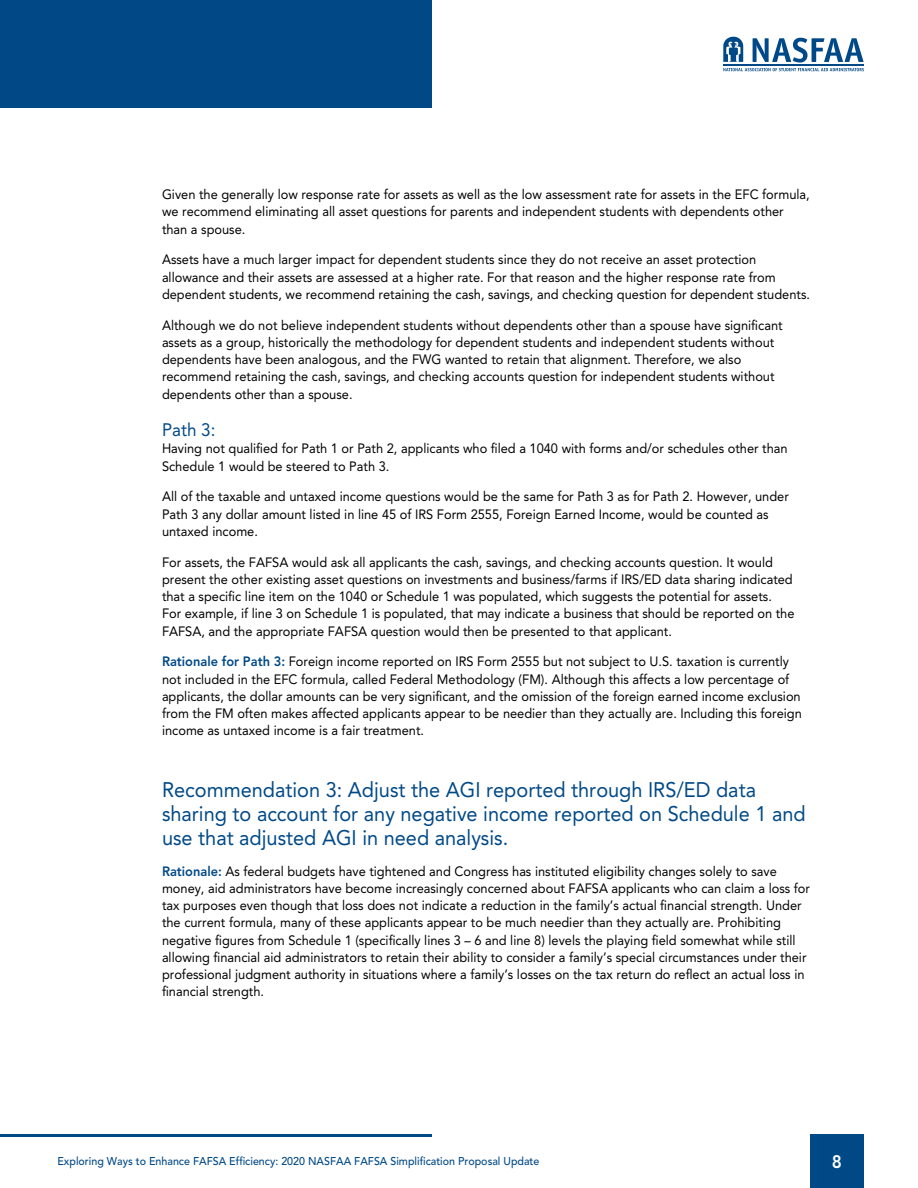
<style>
.page{position:relative;width:918px;height:1188px;background:#fff}
.page>*{position:absolute;margin:0;border:0;box-sizing:border-box;transform-origin:0 0}
.t1{font:21px/24px "Avenir LT Std";color:#004987;scale:.95 1}
.t2{font:18px "Avenir LT Std";color:#004987;scale:.95 1}
.t3{font:800 18px "Avenir LT Std";color:#fff;scale:.95 1}
.t4{font:13.5px/17.2px "Avenir LT Std";color:#000;scale:.95 1}
.t5{font:500 11.25px "Avenir LT Std";color:#004987;scale:.95 1}
.s1{font-weight:800;color:#004987}
</style>
<div class="page">
<div style="left:810px;top:1134px;width:54px;height:54px;background:#004987"></div>
<div style="left:0;top:0;width:432px;height:108px;background:#004987"></div>
<hr style="left:0;top:1134px;width:432px;height:3px;background:#004987">
<svg style="left:723px;top:37px;width:141px;height:34px"></svg>
<hr style="left:723px;top:64px;width:141px;height:1px;background:#004988">
<p class="t4" style="left:162px;top:186px;width:683px">Given the generally low response rate for assets as well as the low assessment rate for assets in the EFC formula, we recommend eliminating all asset questions for parents and independent students with dependents other than a spouse.</p>
<p class="t4" style="left:162px;top:251px;width:684px">Assets have a much larger impact for dependent students since they do not receive an asset protection allowance and their assets are assessed at a higher rate. For that reason and the higher response rate from dependent students, we recommend retaining the cash, savings, and checking question for dependent students.</p>
<p class="t4" style="left:162px;top:317px;width:655px">Although we do not believe independent students without dependents other than a spouse have significant assets as a group, historically the methodology for dependent students and independent students without dependents have been analogous, and the FWG wanted to retain that alignment. Therefore, we also recommend retaining the cash, savings, and checking accounts question for independent students without dependents other than a spouse.</p>
<h2 class="t2" style="left:162px;top:420px;width:58px">Path 3:</h2>
<p class="t4" style="left:162px;top:440px;width:660px">Having not qualified for Path 1 or Path 2, applicants who filed a 1040 with forms and/or schedules other than<br>Schedule 1 would be steered to Path 3.</p>
<p class="t4" style="left:162px;top:488px;width:661px">All of the taxable and untaxed income questions would be the same for Path 3 as for Path 2. However, under<br>Path 3 any dollar amount listed in line 45 of IRS Form 2555, Foreign Earned Income, would be counted as untaxed income.</p>
<p class="t4" style="left:162px;top:554px;width:667px">For assets, the FAFSA would ask all applicants the cash, savings, and checking accounts question. It would present the other existing asset questions on investments and business/farms if IRS/ED data sharing indicated that a specific line item on the 1040 or Schedule 1 was populated, which suggests the potential for assets.<br>For example, if line 3 on Schedule 1 is populated, that may indicate a business that should be reported on the FAFSA, and the appropriate FAFSA question would then be presented to that applicant.</p>
<p class="t4" style="left:162px;top:653px;width:675px"><span class="s1">Rationale for Path 3:</span> Foreign income reported on IRS Form 2555 but not subject to U.S. taxation is currently not included in the EFC formula, called Federal Methodology (FM). Although this affects a low percentage of applicants, the dollar amounts can be very significant, and the omission of the foreign earned income exclusion from the FM often makes affected applicants appear to be needier than they actually are. Including this foreign income as untaxed income is a fair treatment.</p>
<h1 class="t1" style="left:162px;top:778px;width:679px">Recommendation 3: Adjust the AGI reported through IRS/ED data sharing to account for any negative income reported on Schedule 1 and use that adjusted AGI in need analysis.</h1>
<p class="t4" style="left:162px;top:863px;width:684px"><span class="s1">Rationale:</span> As federal budgets have tightened and Congress has instituted eligibility changes solely to save money, aid administrators have become increasingly concerned about FAFSA applicants who can claim a loss for tax purposes even though that loss does not indicate a reduction in the family’s actual financial strength. Under the current formula, many of these applicants appear to be much needier than they actually are. Prohibiting negative figures from Schedule 1 (specifically lines 3 – 6 and line 8) levels the playing field somewhat while still allowing financial aid administrators to retain their ability to consider a family’s special circumstances under their professional judgment authority in situations where a family’s losses on the tax return do reflect an actual loss in financial strength.</p>
<p class="t5" style="left:57px;top:1155px;width:509px">Exploring Ways to Enhance FAFSA Efficiency: 2020 NASFAA FAFSA Simplification Proposal Update</p>
<h2 class="t3" style="left:832px;top:1151px;width:12px">8</h2>
</div>
